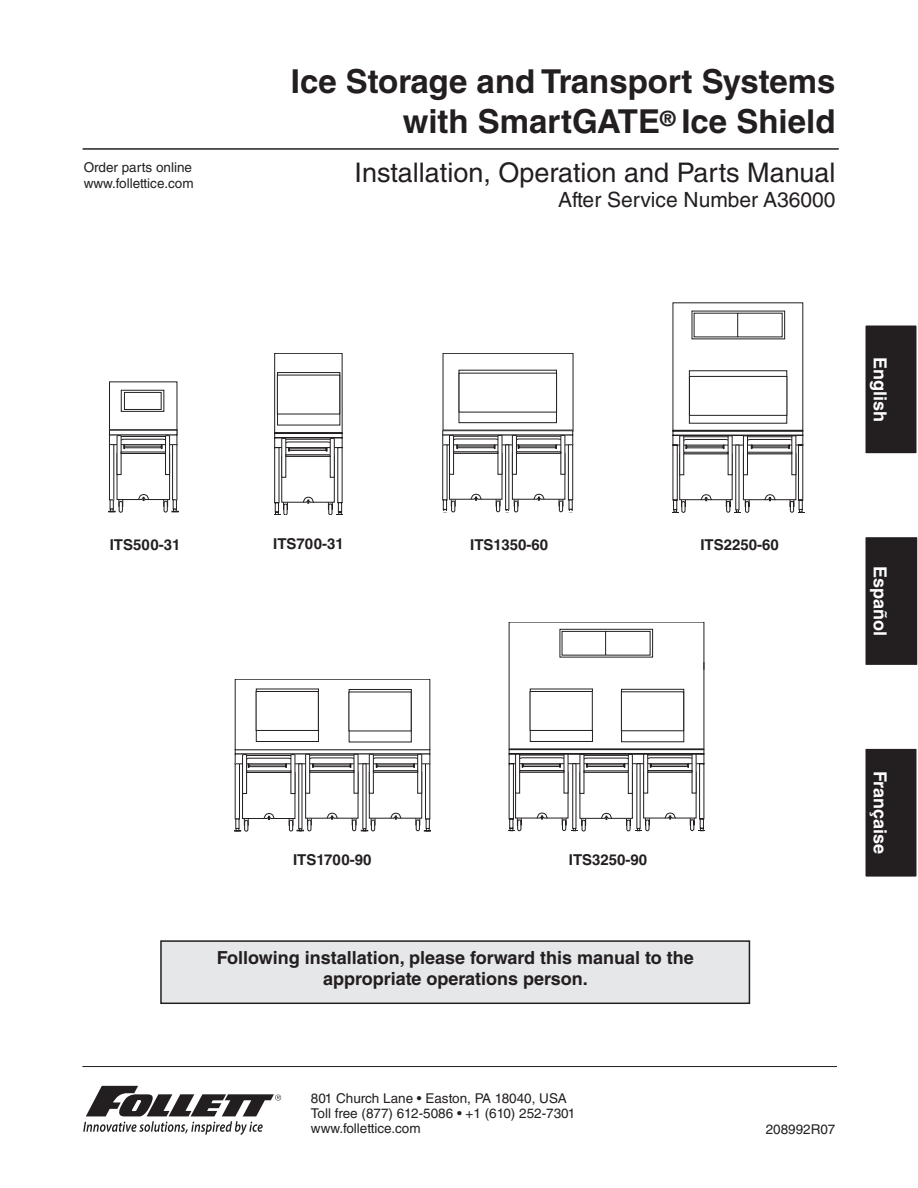
<style>
.page{position:relative;width:918px;height:1188px;background:#fff}
.page>*{position:absolute;margin:0;border:0;box-sizing:border-box;transform-origin:0 0}
.t1{font:700 33px/39.6px "Helvetica LT Std";color:#231f20;text-align:right}
.t2{font:27px "Helvetica LT Std";color:#231f20}
.t3{font:21px "Helvetica LT Std";color:#231f20}
.t4{font:700 18px/21.6px "Helvetica LT Std";color:#231f20;text-align:center}
.t5{font:700 18px "Helvetica LT Std";color:#fff}
.t6{font:700 15px "Helvetica LT Std";color:#231f20}
.t7{font:13.5px/15px "Helvetica LT Std";color:#231f20}
</style>
<div class="page">
<div style="left:865px;top:325px;width:52px;height:129px;background:#231f20"></div>
<div style="left:864px;top:324px;width:54px;height:131px;border:2px solid #fff"></div>
<div style="left:865px;top:536px;width:53px;height:130px;background:#231f20"></div>
<div style="left:864px;top:536px;width:54px;height:130px;border:2px solid #fff"></div>
<div style="left:865px;top:748px;width:52px;height:129px;background:#231f20"></div>
<div style="left:864px;top:747px;width:54px;height:131px;border:2px solid #fff"></div>
<hr style="left:83px;top:148px;width:756px;height:2px;background:#231f20">
<div style="left:443px;top:353px;width:130px;height:78px;border:1px solid #231f20"></div>
<hr style="left:443px;top:430px;width:130px;height:1px;background:#231f20">
<svg style="left:442px;top:435px;width:132px;height:78px"></svg>
<hr style="left:516px;top:452px;width:45px;height:1px;background:#fff">
<svg style="left:459px;top:370px;width:98px;height:53px"></svg>
<div style="left:459px;top:373px;width:98px;height:39px;background:#fff"></div>
<svg style="left:672px;top:303px;width:132px;height:210px"></svg>
<svg style="left:689px;top:371px;width:98px;height:52px"></svg>
<div style="left:689px;top:376px;width:98px;height:39px;background:#fff;border:1px solid #231f20"></div>
<svg style="left:508px;top:622px;width:197px;height:209px"></svg>
<div style="left:621px;top:692px;width:63px;height:39px;background:#fff;border:1px solid #231f20"></div>
<svg style="left:274px;top:353px;width:69px;height:162px"></svg>
<div style="left:277px;top:375px;width:63px;height:39px;background:#fff;border:1px solid #231f20"></div>
<hr style="left:82px;top:1066px;width:755px;height:1px;background:#231f20">
<svg style="left:83px;top:1086px;width:198px;height:49px"></svg>
<div style="left:109px;top:382px;width:68px;height:48px;border:1px solid #231f20"></div>
<hr style="left:110px;top:430px;width:67px;height:1px;background:#231f20">
<svg style="left:109px;top:435px;width:69px;height:77px"></svg>
<svg style="left:121px;top:390px;width:43px;height:22px"></svg>
<div style="left:235px;top:750px;width:195px;height:4px;border:1px solid #231f20"></div>
<div style="left:235px;top:679px;width:195px;height:71px;border:1px solid #231f20"></div>
<svg style="left:234px;top:754px;width:197px;height:78px"></svg>
<hr style="left:373px;top:771px;width:45px;height:1px;background:#fff">
<div style="left:256px;top:689px;width:63px;height:53px;background:#fff;border:1px solid #231f20"></div>
<div style="left:256px;top:691px;width:62px;height:40px;background:#fff;border:1px solid #231f20"></div>
<svg style="left:349px;top:689px;width:62px;height:53px"></svg>
<div style="left:349px;top:692px;width:62px;height:39px;background:#fff"></div>
<div style="left:161px;top:941px;width:588px;height:62px;background:#e6e7e9"></div>
<div style="left:160px;top:940px;width:590px;height:64px;border:2px solid #231f20"></div>
<p class="t7" style="left:84px;top:159px;width:111px;line-height:16.2px">Order parts online www.follettice.com</p>
<h1 class="t1" style="left:291px;top:61px;width:546px">Ice Storage and Transport Systems with SmartGATE<sup>®</sup> Ice Shield</h1>
<h2 class="t2" style="left:355px;top:157px;width:482px">Installation, Operation and Parts Manual</h2>
<h3 class="t3" style="left:558px;top:187px;width:279px">After Service Number A36000</h3>
<p class="t6" style="left:110px;top:535px;width:72px">ITS500-31</p>
<p class="t6" style="left:273px;top:534px;width:72px">ITS700-31</p>
<p class="t6" style="left:700px;top:535px;width:80px">ITS2250-60</p>
<p class="t6" style="left:470px;top:535px;width:79px">ITS1350-60</p>
<h3 class="t5" style="left:891px;top:357px;width:67px;rotate:90deg">English</h3>
<h3 class="t5" style="left:891px;top:566px;width:72px;rotate:90deg">Español</h3>
<p class="t6" style="left:293px;top:851px;width:80px">ITS1700-90</p>
<p class="t6" style="left:569px;top:851px;width:80px">ITS3250-90</p>
<h3 class="t4" style="left:217px;top:946px;width:478px">Following installation, please forward this manual to the appropriate operations person.</h3>
<p class="t7" style="left:311px;top:1091px;width:266px">801 Church Lane • Easton, PA 18040, USA<br>Toll free (877) 612-5086 • +1 (610) 252-7301 www.follettice.com</p>
<h3 class="t5" style="left:891px;top:771px;width:84px;rotate:90deg">Française</h3>
<p class="t7" style="left:766px;top:1122px;width:71px">208992R07</p>
</div>
